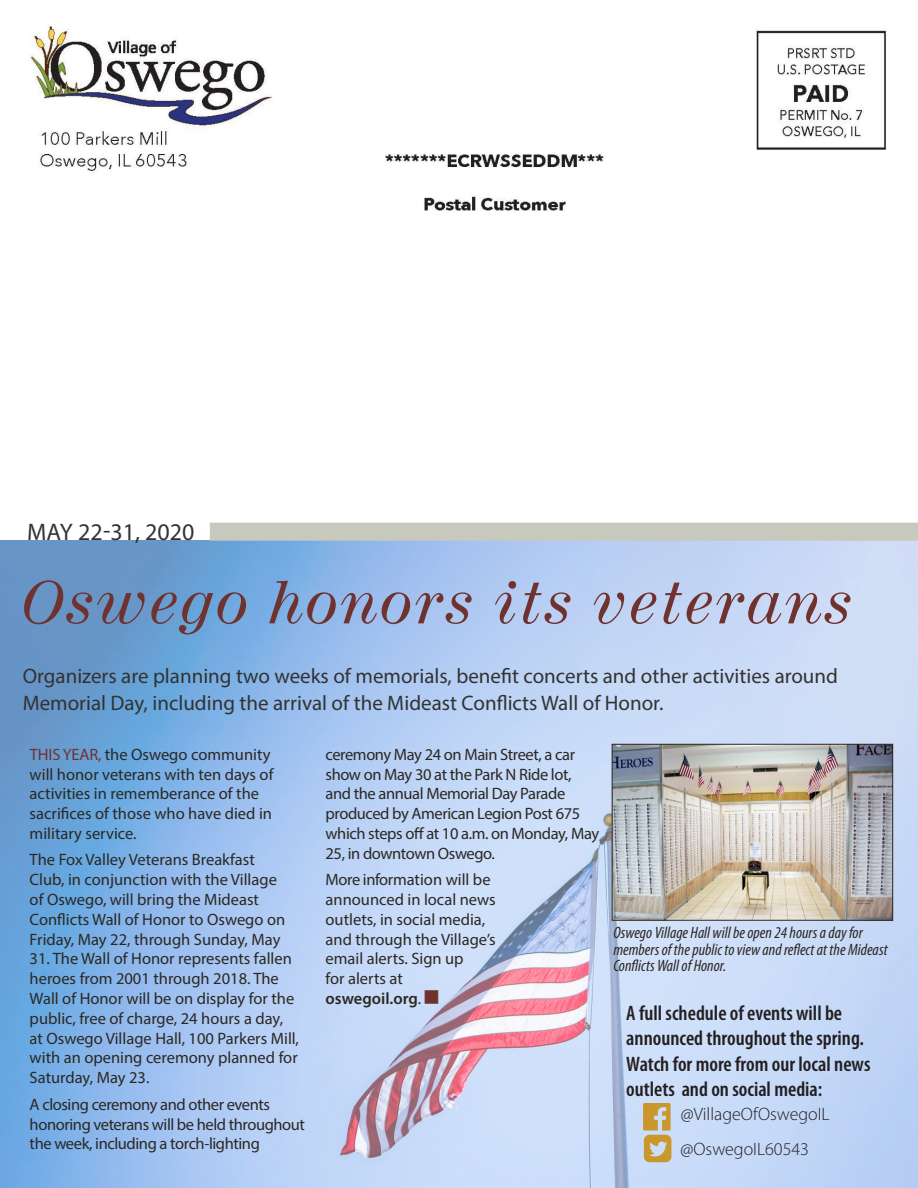
<style>
.page{position:relative;width:918px;height:1188px;background:#fff}
.page>*{position:absolute;margin:0;border:0;box-sizing:border-box;transform-origin:0 0}
.Byline{font:italic 60px "Century 725 BT";letter-spacing:.045em;color:#70322e}
.Subheading{font:24px "Myriad Pro";color:#323332}
.Byline-2{font:21px/27px "Myriad Pro";color:#323332}
.t1{font:600 condensed 21px/25.2px "Myriad Pro";color:#231f20}
.t2{font:300 18px "Myriad Pro";color:#231f20}
.t3{font:16.5px/19.8px "Myriad Pro";color:#2c2823}
.t4{font:16.5px/19.8px "Myriad Pro";letter-spacing:-.025em;color:#2c2823}
.Caption_italic_gray{font:italic condensed 16.5px/16.5px "Myriad Pro";color:#2c2823}
.s1{color:#70322e}
.s2{font-weight:600}
</style>
<div class="page">
<img style="left:30px;top:25px;width:856px;height:186px">
<img style="left:0;top:540px;width:918px;height:648px">
<img style="left:614px;top:746px;width:277px;height:173px">
<div style="left:612px;top:744px;width:281px;height:177px;border:1px solid #2c2823"></div>
<div style="left:210px;top:523px;width:708px;height:18px;background:#c7c9bd"></div>
<svg style="left:643px;top:1103px;width:28px;height:59px;background:#c9ab67"></svg>
<svg style="left:425px;top:990px;width:13px;height:14px"></svg>
<p class="Subheading" style="left:27px;top:517px;width:169px">MAY 22-31, 2020</p>
<p class="Byline" style="left:23px;top:565px;width:832px">Oswego honors its veterans</p>
<p class="Byline-2" style="left:23px;top:663px;width:817px">Organizers are planning two weeks of memorials, benefit concerts and other activities around<br>Memorial Day, including the arrival of the Mideast Conflicts Wall of Honor.</p>
<p class="t3" style="left:30px;top:744px;width:245px"><span class="s1">THIS YEAR,</span> the Oswego community will honor veterans with ten days of activities in rememberance of the sacrifices of those who have died in military service.</p>
<p class="t3" style="left:30px;top:850px;width:257px">The Fox Valley Veterans Breakfast Club, in conjunction with the Village of Oswego, will bring the Mideast Conflicts Wall of Honor to Oswego on Friday, May 22, through Sunday, May</p>
<p class="t3" style="left:30px;top:949px;width:271px">31. The Wall of Honor represents fallen heroes from 2001 through 2018. The Wall of Honor will be on display for the public, free of charge, 24 hours a day, at Oswego Village Hall, 100 Parkers Mill, with an opening ceremony planned for Saturday, May 23.</p>
<p class="t4" style="left:30px;top:1094px;width:277px">A closing ceremony and other events honoring veterans will be held throughout the week, including a torch-lighting</p>
<p class="t4" style="left:326px;top:744px;width:275px">ceremony May 24 on Main Street, a car show on May 30 at the Park N Ride lot, and the annual Memorial Day Parade produced by American Legion Post 675 which steps off at 10 a.m. on Monday, May 25, in downtown Oswego.</p>
<p class="t3" style="left:326px;top:870px;width:172px">More information will be announced in local news outlets, in social media, and through the Village’s email alerts. Sign up<br>for alerts at <span class="s2">oswegoil.org</span>.</p>
<p class="Caption_italic_gray" style="left:613px;top:924px;width:276px">Oswego Village Hall will be open 24 hours a day for members of the public to view and reflect at the Mideast<br>Conflicts Wall of Honor.</p>
<p class="t1" style="left:626px;top:1000px;width:246px">A full schedule of events will be announced throughout the spring.<br>Watch for more from our local news outlets and on social media:</p>
<p class="t2" style="left:681px;top:1105px;width:150px">@VillageOfOswegoIL</p>
<p class="t2" style="left:681px;top:1140px;width:130px">@OswegoIL60543</p>
</div>
